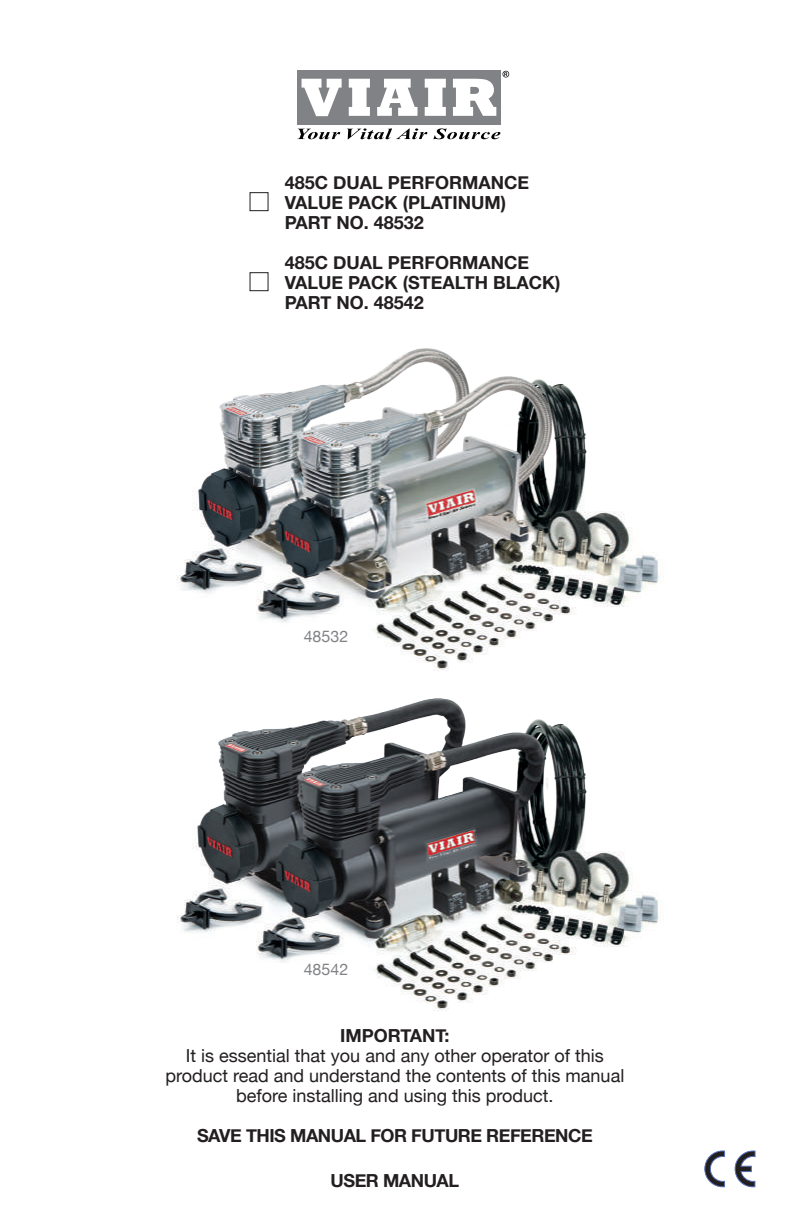
<style>
.page{position:relative;width:791px;height:1221px;background:#fff}
.page>*{position:absolute;margin:0;border:0;box-sizing:border-box;transform-origin:0 0}
.t1{font:18px/20px "Helvetica Neue";color:#231f20;text-align:center}
.t2{font:700 18px/20px "Helvetica Neue";color:#231f20}
.t3{font:700 18px "Helvetica Neue";letter-spacing:-.025em;color:#231f20}
.t4{font:16px "Helvetica Neue";color:#808285}
</style>
<div class="page">
<img style="left:176px;top:348px;width:483px;height:323px">
<img style="left:176px;top:698px;width:483px;height:313px">
<div style="left:297px;top:70px;width:203px;height:54px;background:#808285"></div>
<svg style="left:301px;top:79px;width:40px;height:37px"></svg>
<svg style="left:348px;top:79px;width:22px;height:37px"></svg>
<svg style="left:377px;top:79px;width:40px;height:37px"></svg>
<svg style="left:424px;top:79px;width:21px;height:37px"></svg>
<svg style="left:453px;top:79px;width:43px;height:37px"></svg>
<svg style="left:297px;top:129px;width:43px;height:10px"></svg>
<svg style="left:347px;top:128px;width:80px;height:11px"></svg>
<svg style="left:433px;top:128px;width:67px;height:11px"></svg>
<svg style="left:502px;top:71px;width:7px;height:6px"></svg>
<svg style="left:734px;top:1151px;width:20px;height:35px"></svg>
<svg style="left:704px;top:1150px;width:20px;height:36px"></svg>
<div style="left:249px;top:192px;width:19px;height:19px;border:1px solid #231f20"></div>
<div style="left:249px;top:272px;width:19px;height:19px;border:1px solid #231f20"></div>
<p class="t2" style="left:284px;top:173px;width:246px">485C DUAL PERFORMANCE<br>VALUE PACK (PLATINUM)<br>PART NO. 48532</p>
<p class="t2" style="left:284px;top:253px;width:277px">485C DUAL PERFORMANCE<br>VALUE PACK (STEALTH BLACK)<br>PART NO. 48542</p>
<p class="t4" style="left:303px;top:625px;width:46px">48532</p>
<p class="t4" style="left:303px;top:957px;width:46px">48542</p>
<p class="t2" style="left:340px;top:1026px;width:111px">IMPORTANT:</p>
<p class="t1" style="left:165px;top:1047px;width:460px">It is essential that you and any other operator of this product read and understand the contents of this manual before installing and using this product.</p>
<p class="t3" style="left:197px;top:1122px;width:397px">SAVE THIS MANUAL FOR FUTURE REFERENCE</p>
<p class="t3" style="left:330px;top:1166px;width:130px">USER MANUAL</p>
</div>
